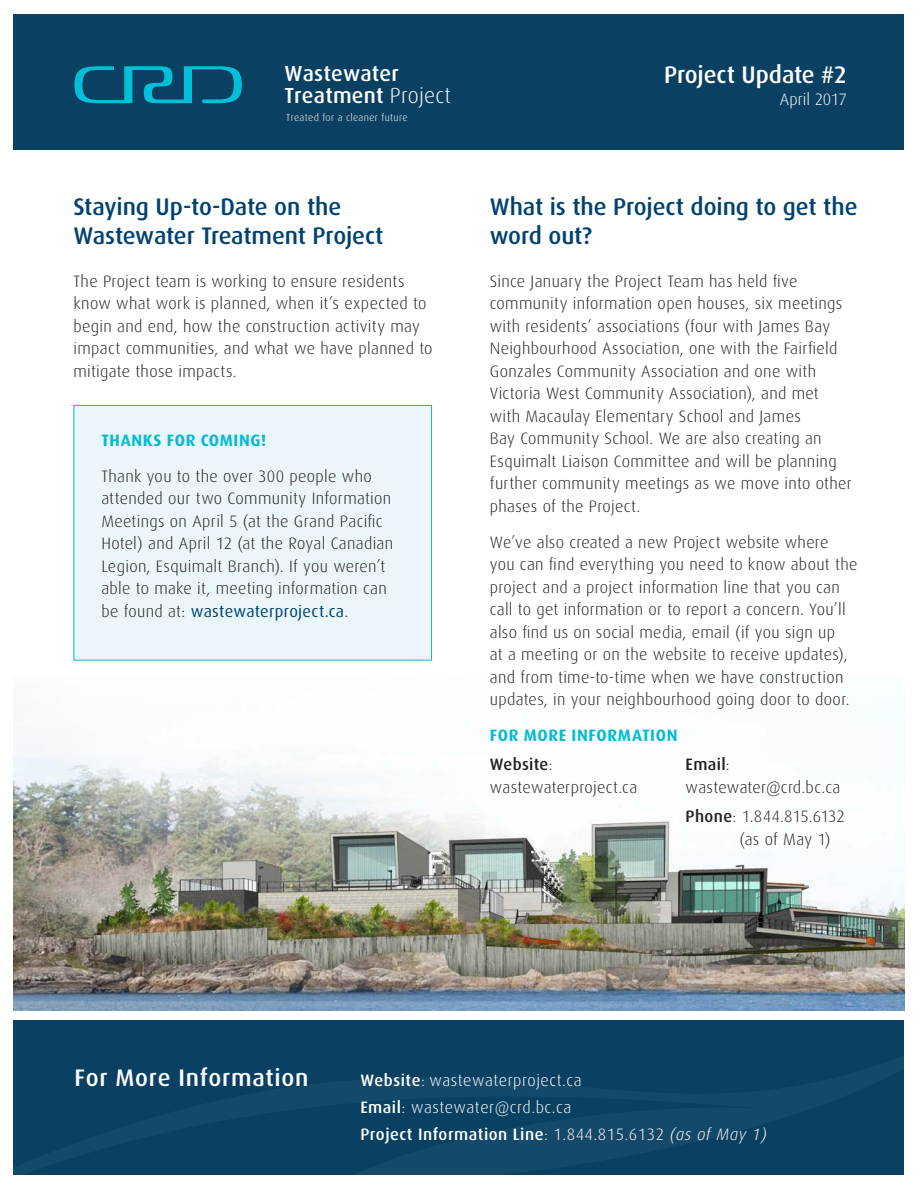
<style>
.page{position:relative;width:918px;height:1188px;background:#fff}
.page>*{position:absolute;margin:0;border:0;box-sizing:border-box;transform-origin:0 0}
.intro{font:500 24px/28.8px "Dax OT";letter-spacing:-.005em;color:#004270}
.intro-2{font:500 24px "Dax OT";letter-spacing:.03em;color:#fff}
.intro-3{font:500 24px "Dax OT";letter-spacing:-.005em;color:#fff}
.t1{font:500 21.75px/21.8px "Dax OT";letter-spacing:.01em;color:#fff}
.Body{font:300 16.5px/22.5px "Dax OT";letter-spacing:.02em;color:#231f20}
.intro-4{font:300 16.5px/27px "Dax OT";letter-spacing:.03em;color:#fff}
.Body-2{font:700 16.5px "Dax OT";letter-spacing:.035em;color:#05bbd3}
.intro-5{font:300 16.5px "Dax OT";letter-spacing:-.005em;color:#fff}
.t2{font:300 10.2px "Dax OT";letter-spacing:.03em;color:#fff}
.s1{font-weight:300}
.s2{font-weight:400;color:#004270}
.s3{font-weight:500}
.s4{font-style:italic}
</style>
<div class="page">
<div style="left:14px;top:14px;width:890px;height:136px;background:#0a4163"></div>
<svg style="left:74px;top:66px;width:168px;height:37px"></svg>
<div style="left:14px;top:1021px;width:890px;height:154px;background:#0a4163"></div>
<svg style="left:13px;top:1043px;width:891px;height:132px"></svg>
<svg style="left:354px;top:1108px;width:448px;height:67px"></svg>
<div style="left:74px;top:405px;width:358px;height:255px;background:#eaf6f9"></div>
<div style="left:73px;top:405px;width:359px;height:256px;border:1px solid #05bbd3"></div>
<img style="left:14px;top:727px;width:890px;height:283px">
<h2 class="t1" style="left:284px;top:59px;width:168px">Wastewater<br>Treatment <span class="s1">Project</span></h2>
<p class="t2" style="left:286px;top:108px;width:123px">Treated for a cleaner future</p>
<p class="intro" style="left:73px;top:188px;width:312px">Staying Up-to-Date on the<br>Wastewater Treatment Project</p>
<p class="Body" style="left:73px;top:267px;width:361px">The Project team is working to ensure residents know what work is planned, when it’s expected to begin and end, how the construction activity may impact communities, and what we have planned to mitigate those impacts.</p>
<p class="Body-2" style="left:101px;top:424px;width:166px">THANKS FOR COMING!</p>
<p class="Body" style="left:101px;top:462px;width:293px">Thank you to the over 300 people who attended our two Community Information Meetings on April 5 (at the Grand Pacific Hotel) and April 12 (at the Royal Canadian Legion, Esquimalt Branch). If you weren’t able to make it, meeting information can be found at: <span class="s2">wastewaterproject.ca</span>.</p>
<p class="intro-3" style="left:664px;top:51px;width:184px">Project Update #2</p>
<p class="intro-5" style="left:780px;top:83px;width:68px">April 2017</p>
<p class="intro" style="left:490px;top:188px;width:369px">What is the Project doing to get the word out?</p>
<p class="Body" style="left:490px;top:267px;width:363px">Since January the Project Team has held five community information open houses, six meetings with residents’ associations (four with James Bay Neighbourhood Association, one with the Fairfield Gonzales Community Association and one with Victoria West Community Association), and met with Macaulay Elementary School and James<br>Bay Community School. We are also creating an Esquimalt Liaison Committee and will be planning further community meetings as we move into other phases of the Project.</p>
<p class="Body" style="left:490px;top:528px;width:369px">We’ve also created a new Project website where<br>you can find everything you need to know about the project and a project information line that you can call to get information or to report a concern. You’ll also find us on social media, email (if you sign up<br>at a meeting or on the website to receive updates), and from time-to-time when we have construction updates, in your neighbourhood going door to door.</p>
<p class="Body-2" style="left:490px;top:720px;width:189px">FOR MORE INFORMATION</p>
<p class="Body" style="left:490px;top:750px;width:149px"><span class="s3">Website</span>: wastewaterproject.ca</p>
<p class="Body" style="left:686px;top:750px;width:156px"><span class="s3">Email</span>: wastewater@crd.bc.ca</p>
<p class="Body" style="left:740px;top:802px;width:107px;text-indent:-54px"><span class="s3">Phone</span>: 1.844.815.6132 (as of May 1)</p>
<p class="intro-2" style="left:74px;top:1055px;width:236px">For More Information</p>
<p class="intro-4" style="left:360px;top:1064px;width:408px"><span class="s3">Website</span>: wastewaterproject.ca<br><span class="s3">Email</span>: wastewater@crd.bc.ca<br><span class="s3">Project Information Line</span>: 1.844.815.6132 <span class="s4">(as of May 1)</span></p>
</div>
